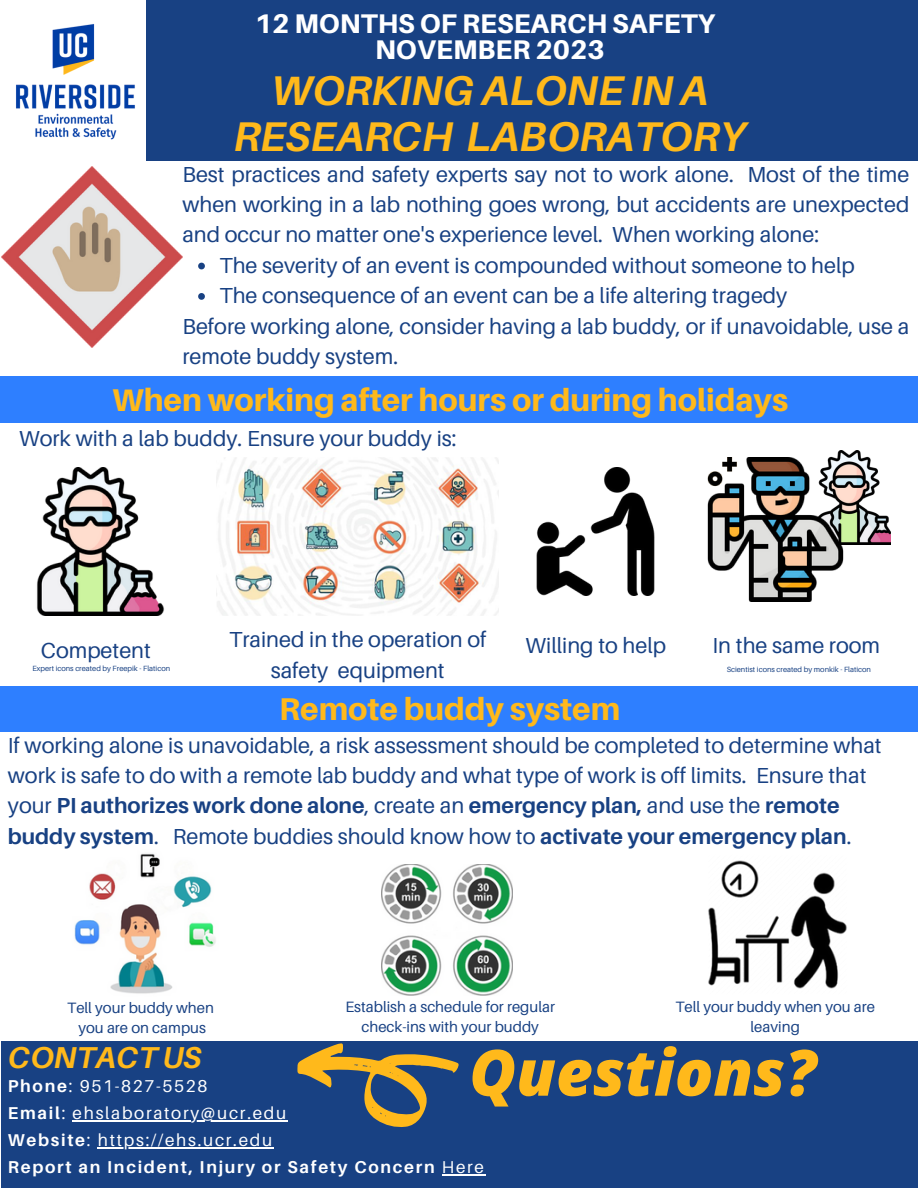
<style>
.page{position:relative;width:918px;height:1188px;background:#fff}
.page>*{position:absolute;margin:0;border:0;box-sizing:border-box;transform-origin:0 0}
.t1{font:italic 800 63.75px "Open Sans";color:#ffb91b}
.t2{font:italic 700 41.55px/46px "Aileron";color:#ffb91b;text-align:center}
.t3{font:800 31.5px "Aileron";color:#ffb91b}
.t4{font:italic 700 30.3px "Aileron";color:#ffb91b}
.t5{font:800 27px "Aileron";color:#fff}
.t6{font:21.75px/30.3px "Aileron";color:#184183}
.t7{font:17.1px "Aileron";letter-spacing:.1em;color:#fff}
.t8{font:700 17.1px "Aileron";letter-spacing:.1em;color:#fff}
.t9{font:15px/20.2px "Aileron";color:#184183;text-align:center}
.t10{font:7.5px "Aileron";color:#184183}
.s1{font-weight:700}
.s2{font-weight:400}
</style>
<div class="page">
<div style="left:2px;top:1042px;width:915px;height:146px;background:#184183"></div>
<div style="left:147px;top:0;width:771px;height:160px;background:#184183"></div>
<img style="left:16px;top:24px;width:119px;height:116px">
<hr style="left:73px;top:1120px;width:215px;height:2px;background:#fff">
<hr style="left:98px;top:1147px;width:176px;height:2px;background:#fff">
<div style="left:0;top:376px;width:918px;height:46px;background:#2e7fff"></div>
<div style="left:0;top:687px;width:918px;height:45px;background:#2e7fff"></div>
<img style="left:74px;top:853px;width:142px;height:141px">
<img style="left:382px;top:865px;width:130px;height:102px">
<img style="left:708px;top:860px;width:139px;height:107px">
<img style="left:37px;top:467px;width:127px;height:149px">
<img style="left:217px;top:457px;width:282px;height:159px">
<img style="left:536px;top:467px;width:119px;height:128px">
<img style="left:830px;top:450px;width:61px;height:95px">
<img style="left:707px;top:457px;width:140px;height:144px">
<img style="left:2px;top:167px;width:181px;height:181px">
<svg style="left:198px;top:263px;width:7px;height:6px"></svg>
<svg style="left:198px;top:293px;width:7px;height:7px"></svg>
<img style="left:147px;top:967px;width:771px;height:221px">
<p class="t5" style="left:255px;top:7px;width:462px">12 MONTHS OF RESEARCH SAFETY</p>
<p class="t5" style="left:375px;top:32px;width:231px">NOVEMBER 2023</p>
<p class="t2" style="left:234px;top:66px;width:514px">WORKING ALONE IN A<br>RESEARCH LABORATORY</p>
<p class="t6" style="left:182px;top:158px;width:729px;text-align:justify">Best practices and safety experts say not to work alone. Most of the time when working in a lab nothing goes wrong, but accidents are unexpected and occur no matter one's experience level. When working alone:</p>
<p class="t6" style="left:219px;top:250px;width:637px">The severity of an event is compounded without someone to help</p>
<p class="t6" style="left:219px;top:280px;width:570px">The consequence of an event can be a life altering tragedy</p>
<p class="t6" style="left:182px;top:310px;width:729px">Before working alone, consider having a lab buddy, or if unavoidable, use a remote buddy system.</p>
<h3 class="t3" style="left:112px;top:381px;width:677px">When working after hours or during holidays</h3>
<p class="t6" style="left:19px;top:423px;width:439px">Work with a lab buddy. Ensure your buddy is:</p>
<p class="t6" style="left:41px;top:635px;width:112px">Competent</p>
<p class="t6" style="left:229px;top:624px;width:259px;text-align:center">Trained in the operation of safety equipment</p>
<p class="t6" style="left:526px;top:630px;width:142px">Willing to help</p>
<p class="t6" style="left:713px;top:630px;width:169px">In the same room</p>
<p class="t3" style="left:279px;top:690px;width:343px">Remote buddy system</p>
<p class="t6" style="left:8px;top:729px;width:875px">If working alone is unavoidable, a risk assessment should be completed to determine what work is safe to do with a remote lab buddy and what type of work is off limits. Ensure that your <span class="s1">PI authorizes work done alone</span>, create an <span class="s1">emergency plan,</span> and use the <span class="s1">remote buddy system</span>. Remote buddies should know how to <span class="s1">activate your emergency plan</span>.</p>
<p class="t10" style="left:33px;top:664px;width:139px">Expert icons created by Freepik - Flaticon</p>
<p class="t10" style="left:727px;top:665px;width:146px">Scientist icons created by monkik - Flaticon</p>
<p class="t9" style="left:346px;top:996px;width:211px">Establish a schedule for regular check-ins with your buddy</p>
<p class="t9" style="left:675px;top:996px;width:201px">Tell your buddy when you are leaving</p>
<h1 class="t1" style="left:469px;top:1028px;width:348px">Questions?</h1>
<p class="t9" style="left:67px;top:997px;width:148px">Tell your buddy when</p>
<p class="t9" style="left:78px;top:1017px;width:129px">you are on campus</p>
<p class="t4" style="left:8px;top:1038px;width:195px">CONTACT US</p>
<p class="t7" style="left:8px;top:1076px;width:201px"><span class="s1">Phone</span>: 951-827-5528</p>
<p class="t7" style="left:8px;top:1103px;width:280px"><span class="s1">Email</span>: ehslaboratory@ucr.edu</p>
<p class="t7" style="left:8px;top:1130px;width:266px"><span class="s1">Website</span>: https://ehs.ucr.edu</p>
<p class="t8" style="left:8px;top:1157px;width:478px">Report an Incident, Injury or Safety Concern <span class="s2">Here</span></p>
</div>
